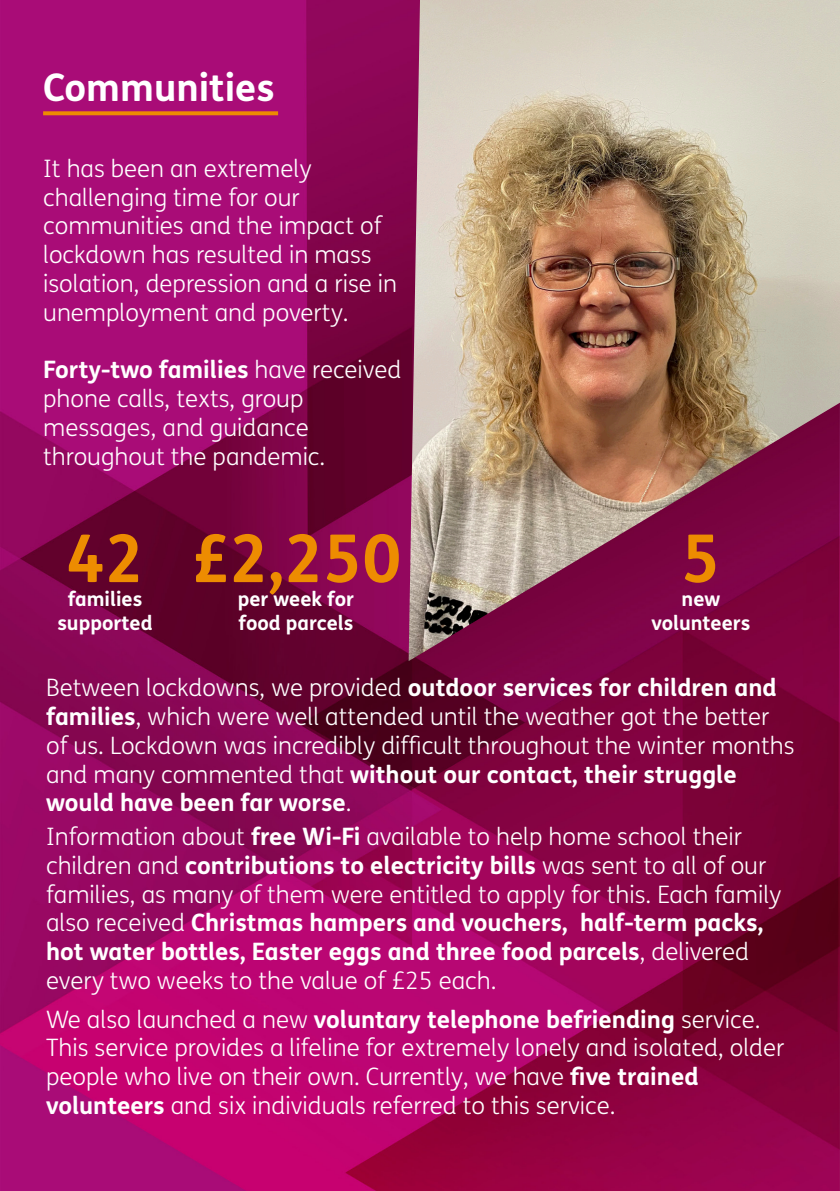
<style>
.page{position:relative;width:840px;height:1191px;background:#fff}
.page>*{position:absolute;margin:0;border:0;box-sizing:border-box;transform-origin:0 0}
.t1{font:700 66px "FS Me";color:#ed8c01}
.t2{font:700 38px "FS Me";color:#fff}
.t3{font:300 24px/28.8px "FS Me";color:#fff}
.t4{font:700 20px/24px "FS Me";color:#fff;text-align:center}
.s1{font-weight:700}
</style>
<div class="page">
<img style="left:0;top:0;width:839px;height:1191px">
<img style="left:408px;top:0;width:431px;height:661px">
<svg style="left:43px;top:111px;width:235px;height:4px"></svg>
<p class="t2" style="left:43px;top:58px;width:233px">Communities</p>
<p class="t3" style="left:43px;top:153px;width:270px">It has been an extremely</p>
<p class="t3" style="left:43px;top:182px;width:258px">challenging time for our</p>
<p class="t3" style="left:43px;top:211px;width:355px">communities and the impact of lockdown has resulted in mass isolation, depression and a rise in unemployment and poverty.</p>
<p class="t3" style="left:43px;top:355px;width:359px"><span class="s1">Forty-two families</span> have received phone calls, texts, group</p>
<p class="t3" style="left:43px;top:412px;width:267px">messages, and guidance</p>
<p class="t3" style="left:43px;top:441px;width:283px">throughout the pandemic.</p>
<p class="t1" style="left:66px;top:507px;width:79px">42</p>
<p class="t4" style="left:57px;top:586px;width:97px">families supported</p>
<p class="t1" style="left:190px;top:507px;width:212px">£2,250</p>
<p class="t4" style="left:238px;top:586px;width:118px">per week for</p>
<p class="t4" style="left:238px;top:610px;width:116px">food parcels</p>
<p class="t1" style="left:681px;top:507px;width:40px">5</p>
<p class="t4" style="left:681px;top:586px;width:40px">new</p>
<p class="t4" style="left:651px;top:610px;width:100px">volunteers</p>
<p class="t3" style="left:46px;top:672px;width:749px">Between lockdowns, we provided <span class="s1">outdoor services for children and families</span>, which were well attended until the weather got the better of us. Lockdown was incredibly difficult throughout the winter months and many commented that <span class="s1">without our contact, their struggle would have been far worse</span>.</p>
<p class="t3" style="left:46px;top:821px;width:736px">Information about <span class="s1">free Wi-Fi</span> available to help home school their children and <span class="s1">contributions to electricity bills</span> was sent to all of our families, as many of them were entitled to apply for this. Each family also received <span class="s1">Christmas hampers and vouchers, half-term packs, hot water bottles, Easter eggs and three food parcels</span>, delivered every two weeks to the value of £25 each.</p>
<p class="t3" style="left:46px;top:1004px;width:739px">We also launched a new <span class="s1">voluntary telephone befriending</span> service.<br>This service provides a lifeline for extremely lonely and isolated, older people who live on their own. Currently, we have <span class="s1">five trained</span></p>
<p class="t3" style="left:46px;top:1090px;width:570px"><span class="s1">volunteers</span> and six individuals referred to this service.</p>
</div>
